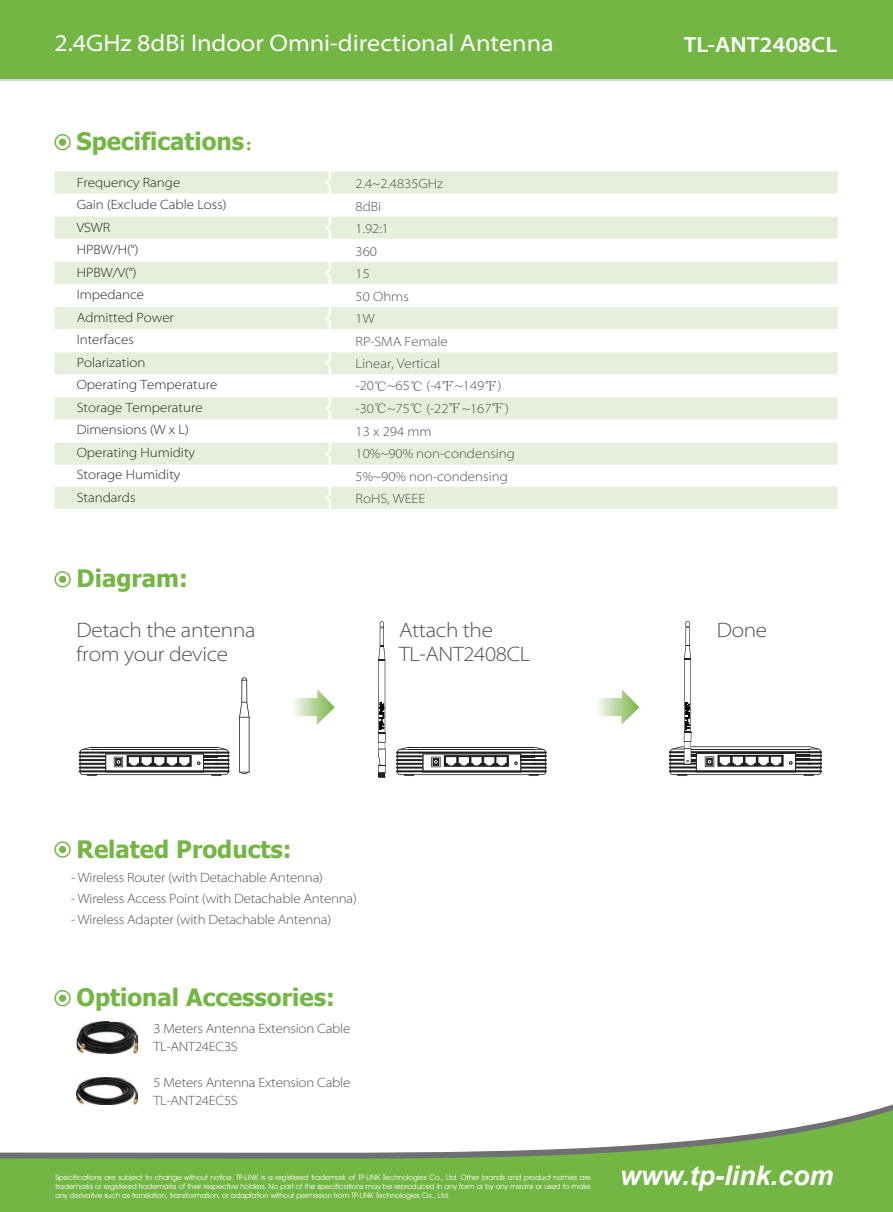
<style>
.page{position:relative;width:893px;height:1212px;background:#fff}
.page>*{position:absolute;margin:0;border:0;box-sizing:border-box;transform-origin:0 0}
.t1{font:italic 700 27px "Arial";color:#fff}
.t2{font:700 24px "Tahoma";color:#74b643}
.t3{font:semi-expanded 24px "Myriad Pro";color:#fff}
.t4{font:600 21.9px "Myriad Pro";color:#fff;scale:1.1 1}
.t5{font:300 semi-expanded 21px/24px "Myriad Pro";letter-spacing:-.015em;color:#4b4c4d}
.t6{font:300 semi-expanded 13.5px/22.5px "Myriad Pro";letter-spacing:-.015em;color:#4b4c4d}
.t7{font:300 semi-expanded 13.5px/22.5px "Myriad Pro";color:#231f20}
.t8{font:7.5px/9px "Avant Garde IT Cby BT";color:#fff;text-align:justify}
.s1{font-family:"Sim Sun";font-weight:400}
.s2{font-family:"Sim Sun";font-weight:400;font-stretch:normal}
</style>
<div class="page">
<svg style="left:0;top:1110px;width:893px;height:102px;fill:#74b643"></svg>
<div style="left:0;top:0;width:893px;height:81px;background:#d5d5d6"></div>
<div style="left:0;top:0;width:893px;height:79px;background:#74b643"></div>
<div style="left:54px;top:171px;width:784px;height:22px;background:#e5efdb"></div>
<div style="left:54px;top:217px;width:784px;height:22px;background:#e5efdb"></div>
<div style="left:54px;top:262px;width:784px;height:22px;background:#e5efdb"></div>
<div style="left:54px;top:307px;width:784px;height:22px;background:#e5efdb"></div>
<div style="left:54px;top:352px;width:784px;height:22px;background:#e5efdb"></div>
<div style="left:54px;top:397px;width:784px;height:22px;background:#e5efdb"></div>
<div style="left:54px;top:443px;width:784px;height:22px;background:#e5efdb"></div>
<div style="left:54px;top:487px;width:784px;height:22px;background:#e5efdb"></div>
<svg style="left:54px;top:134px;width:17px;height:16px"></svg>
<div style="left:59px;top:139px;width:7px;height:7px;background:#74b643;border-radius:50%"></div>
<svg style="left:54px;top:571px;width:17px;height:16px"></svg>
<div style="left:59px;top:576px;width:7px;height:7px;background:#74b643;border-radius:50%"></div>
<svg style="left:54px;top:841px;width:17px;height:17px"></svg>
<div style="left:59px;top:846px;width:7px;height:7px;background:#74b643;border-radius:50%"></div>
<svg style="left:54px;top:990px;width:17px;height:16px"></svg>
<div style="left:59px;top:994px;width:7px;height:8px;background:#74b643;border-radius:50%"></div>
<img style="left:294px;top:689px;width:41px;height:36px">
<img style="left:598px;top:689px;width:41px;height:36px">
<img style="left:77px;top:1022px;width:61px;height:31px">
<img style="left:77px;top:1077px;width:61px;height:28px">
<svg style="left:79px;top:747px;width:151px;height:29px"></svg>
<svg style="left:239px;top:677px;width:11px;height:97px"></svg>
<svg style="left:396px;top:747px;width:151px;height:29px"></svg>
<svg style="left:378px;top:621px;width:8px;height:157px"></svg>
<svg style="left:669px;top:621px;width:153px;height:155px"></svg>
<img style="left:78px;top:1026px;width:60px;height:22px">
<h2 class="t3" style="left:54px;top:28px;width:501px">2.4GHz 8dBi Indoor Omni-directional Antenna</h2>
<h3 class="t4" style="left:684px;top:31px;width:141px">TL-ANT2408CL</h3>
<h2 class="t2" style="left:77px;top:124px;width:193px">Specifications<span class="s1">：</span></h2>
<h3 class="t7" style="left:77px;top:171px;width:151px">Frequency Range<br>Gain (Exclude Cable Loss)<br>VSWR<br>HPBW/H(°)<br>HPBW/V(°)<br>Impedance<br>Admitted Power<br>Interfaces<br>Polarization<br>Operating Temperature<br>Storage Temperature<br>Dimensions (W x L)<br>Operating Humidity<br>Storage Humidity<br>Standards</h3>
<h3 class="t6" style="left:356px;top:172px;width:161px">2.4~2.4835GHz<br>8dBi<br>1.92:1<br>360<br>15<br>50 Ohms<br>1W<br>RP-SMA Female<br>Linear, Vertical<br>-20<span class="s2">℃</span>~65<span class="s2">℃</span> (-4<span class="s2">℉</span>~149<span class="s2">℉</span>) -30<span class="s2">℃</span>~75<span class="s2">℃</span> (-22<span class="s2">℉</span>~167<span class="s2">℉</span>)<br>13 x 294 mm<br>10%~90% non-condensing<br>5%~90% non-condensing<br>RoHS, WEEE</h3>
<h2 class="t2" style="left:77px;top:562px;width:113px">Diagram:</h2>
<h3 class="t5" style="left:77px;top:618px;width:180px">Detach the antenna from your device</h3>
<h3 class="t5" style="left:399px;top:618px;width:133px">Attach the<br>TL-ANT2408CL</h3>
<h3 class="t5" style="left:717px;top:618px;width:52px">Done</h3>
<h2 class="t2" style="left:77px;top:832px;width:216px">Related Products:</h2>
<h3 class="t6" style="left:71px;top:866px;width:253px">- Wireless Router (with Detachable Antenna)</h3>
<h3 class="t6" style="left:71px;top:887px;width:287px">- Wireless Access Point (with Detachable Antenna)</h3>
<h3 class="t6" style="left:71px;top:908px;width:262px">- Wireless Adapter (with Detachable Antenna)</h3>
<h2 class="t2" style="left:77px;top:980px;width:260px">Optional Accessories:</h2>
<h3 class="t6" style="left:154px;top:1019px;width:198px;line-height:18px">3 Meters Antenna Extension Cable<br>TL-ANT24EC3S</h3>
<h3 class="t6" style="left:154px;top:1073px;width:198px;line-height:18px">5 Meters Antenna Extension Cable<br>TL-ANT24EC5S</h3>
<p class="t8" style="left:55px;top:1173px;width:537px">Specifications are subject to change without notice. TP-LINK is a registered trademark of TP-LINK Technologies Co., Ltd. Other brands and product names are trademarks or registered trademarks of their respective holders. No part of the specifications may be reproduced in any form or by any means or used to make any derivative such as translation, transformation, or adaptation without permission from TP-LINK Technologies Co., Ltd.</p>
<h1 class="t1" style="left:620px;top:1158px;width:215px">www.tp-link.com</h1>
</div>
